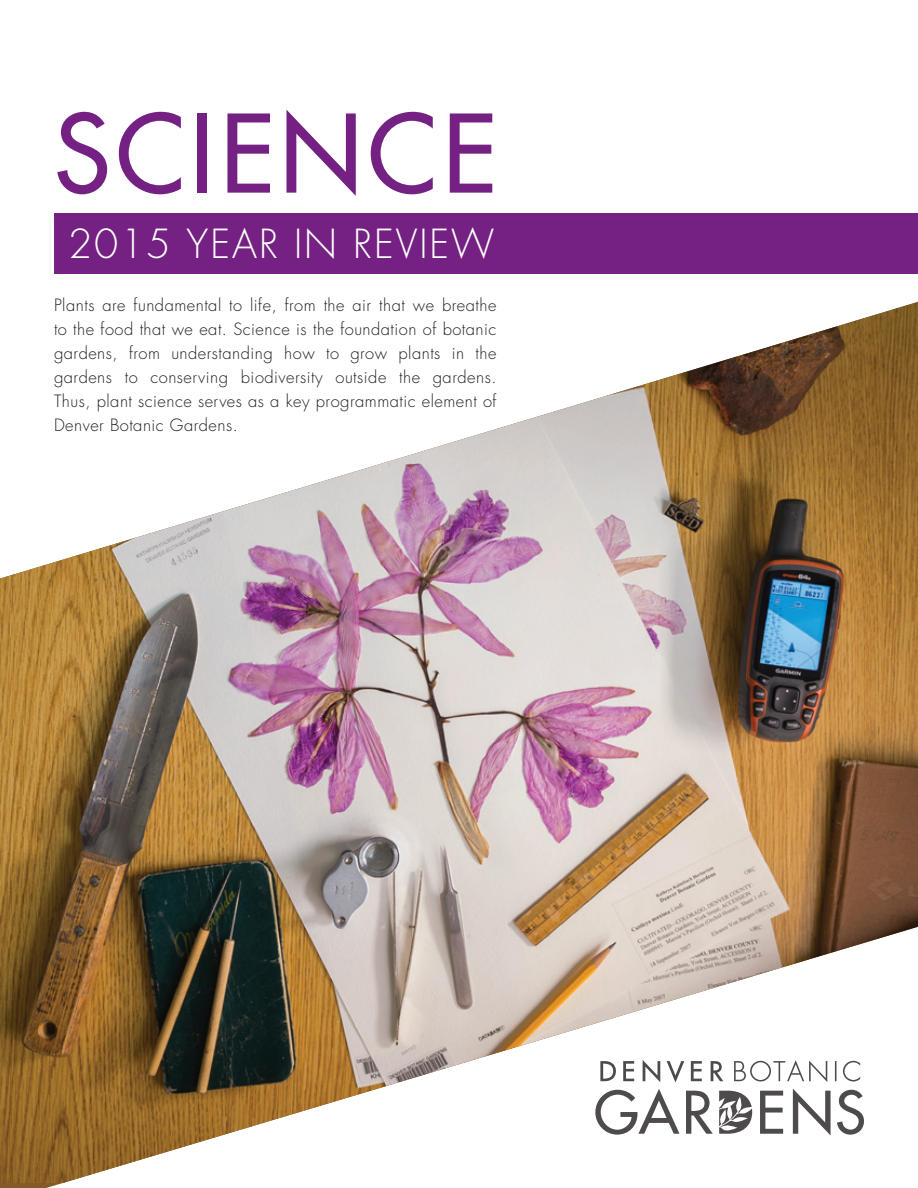
<style>
.page{position:relative;width:918px;height:1188px;background:#fff}
.page>*{position:absolute;margin:0;border:0;box-sizing:border-box;transform-origin:0 0}
.t1{font:105px "Futura";letter-spacing:.05em;color:#752183}
.t2{font:300 40.5px "Futura";letter-spacing:.05em;color:#fff}
.t3{font:300 39px "Futura";letter-spacing:.05em;color:#fff}
.t4{font:300 16.5px/24px "Futura";letter-spacing:.03em;color:#231f20;text-align:justify}
</style>
<div class="page">
<div style="left:54px;top:213px;width:864px;height:60px;background:#752183"></div>
<img style="left:0;top:302px;width:918px;height:881px">
<h1 class="t1" style="left:54px;top:86px;width:444px">SCIENCE</h1>
<h2 class="t2" style="left:54px;top:219px;width:444px">2015 YEAR IN REVIEW</h2>
<h3 class="t3" style="left:68px;top:220px;width:428px">2015 YEAR IN REVIEW</h3>
<p class="t4" style="left:54px;top:294px;width:444px">Plants are fundamental to life, from the air that we breathe to the food that we eat. Science is the foundation of botanic gardens, from understanding how to grow plants in the gardens to conserving biodiversity outside the gardens.<br>Thus, plant science serves as a key programmatic element of Denver Botanic Gardens.</p>
</div>
